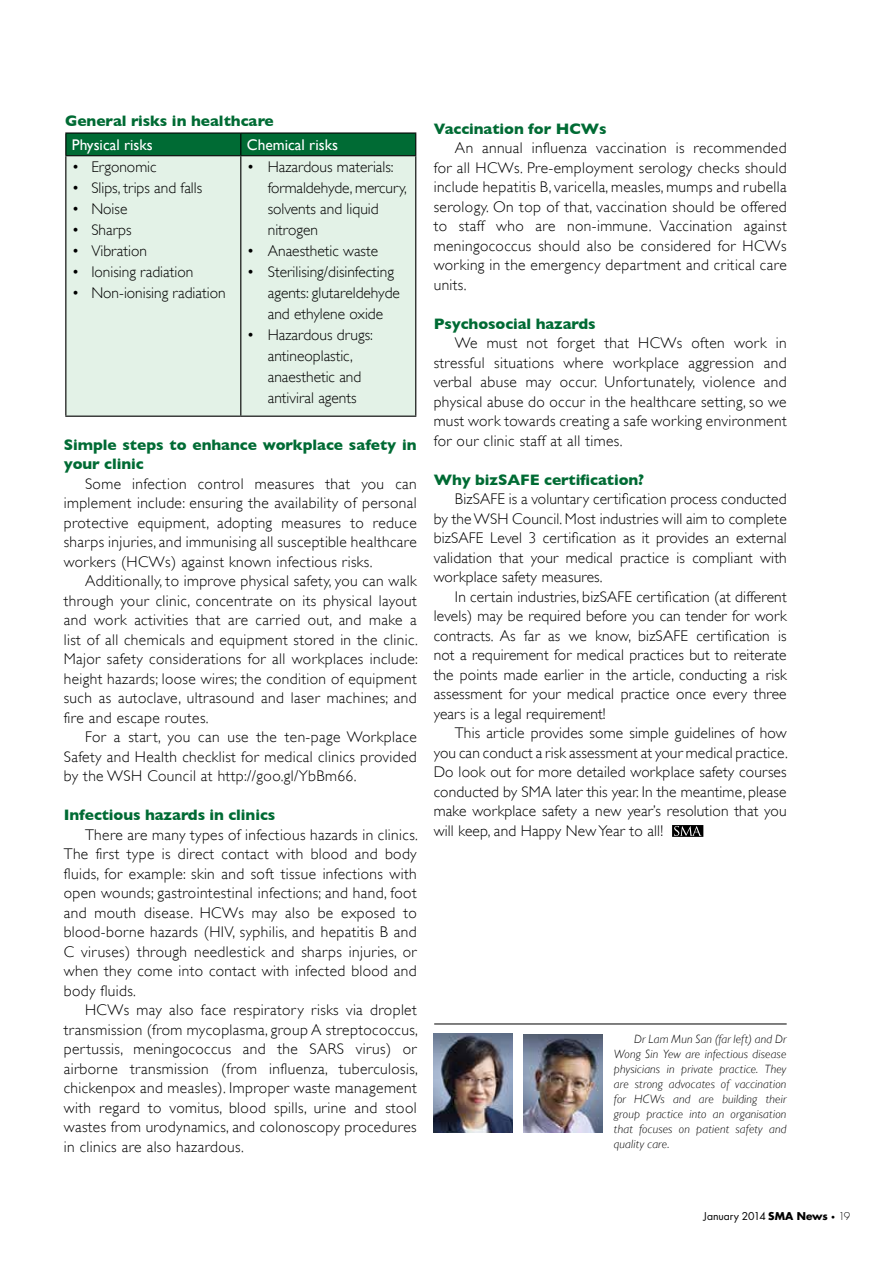
<style>
.page{position:relative;width:893px;height:1263px;background:#fff}
.page>*{position:absolute;margin:0;border:0;box-sizing:border-box;transform-origin:0 0}
.t1{font:300 15.45px/19.5px "Gill Sans";letter-spacing:.01em;color:#000;text-align:justify}
.t2{font:700 15.45px/19.5px "Gill Sans";letter-spacing:-.005em;color:#006b34}
.t3{font:15.45px "Gill Sans";color:#fff}
.t4{font:italic 300 12px/15px "Gill Sans";letter-spacing:.015em;color:#000;text-align:justify}
.t5{font:10.5px "Futura";letter-spacing:-.005em;color:#000}
.s1{font-weight:700}
.s2{font-weight:300;font-size:7.5px}
.s3{font-weight:300}
</style>
<div class="page">
<img style="left:434px;top:1034px;width:79px;height:98px">
<hr style="left:434px;top:1024px;width:353px;height:1px;background:#000">
<img style="left:523px;top:1034px;width:79px;height:98px">
<div style="left:66px;top:156px;width:349px;height:260px;background:#e3f2e7"></div>
<hr style="left:65px;top:132px;width:176px;height:2px;background:#000">
<hr style="left:241px;top:132px;width:175px;height:2px;background:#000">
<div style="left:65px;top:133px;width:351px;height:22px;background:#006b34"></div>
<hr style="left:65px;top:155px;width:176px;height:1px;background:#000">
<hr style="left:65px;top:156px;width:1px;height:260px;background:#000">
<hr style="left:241px;top:155px;width:175px;height:1px;background:#000">
<hr style="left:240px;top:156px;width:1px;height:260px;background:#000">
<hr style="left:415px;top:156px;width:1px;height:260px;background:#000">
<hr style="left:65px;top:416px;width:176px;height:1px;background:#000">
<hr style="left:241px;top:416px;width:175px;height:1px;background:#000">
<svg style="left:672px;top:825px;width:31px;height:12px"></svg>
<p class="t2" style="left:65px;top:111px;width:210px">General risks in healthcare</p>
<p class="t3" style="left:72px;top:135px;width:83px">Physical risks</p>
<p class="t3" style="left:247px;top:135px;width:93px">Chemical risks</p>
<p class="t1" style="left:72px;top:157px;width:86px">• Ergonomic</p>
<p class="t1" style="left:72px;top:178px;width:132px">• Slips, trips and falls</p>
<p class="t1" style="left:72px;top:199px;width:57px">• Noise</p>
<p class="t1" style="left:72px;top:220px;width:61px">• Sharps</p>
<p class="t1" style="left:72px;top:241px;width:77px">• Vibration</p>
<p class="t1" style="left:72px;top:262px;width:123px">• Ionising radiation</p>
<p class="t1" style="left:72px;top:283px;width:155px">• Non-ionising radiation</p>
<p class="t1" style="left:268px;top:157px;width:140px;line-height:21px;text-align:left;text-indent:-21px">• Hazardous materials: formaldehyde, mercury, solvents and liquid nitrogen</p>
<p class="t1" style="left:247px;top:241px;width:133px">• Anaesthetic waste</p>
<p class="t1" style="left:268px;top:262px;width:134px;line-height:21px;text-align:left;text-indent:-21px">• Sterilising/disinfecting agents: glutareldehyde and ethylene oxide</p>
<p class="t1" style="left:268px;top:325px;width:107px;line-height:21px;text-align:left;text-indent:-21px">• Hazardous drugs: antineoplastic, anaesthetic and antiviral agents</p>
<p class="t2" style="left:64px;top:435px;width:354px">Simple steps to enhance workplace safety in your clinic</p>
<p class="t1" style="left:64px;top:474px;width:354px;text-indent:21px">Some infection control measures that you can implement include: ensuring the availability of personal protective equipment, adopting measures to reduce sharps injuries, and immunising all susceptible healthcare workers (HCWs) against known infectious risks.</p>
<p class="t1" style="left:64px;top:571px;width:356px;text-indent:21px">Additionally, to improve physical safety, you can walk through your clinic, concentrate on its physical layout and work activities that are carried out, and make a list of all chemicals and equipment stored in the clinic.<br>Major safety considerations for all workplaces include: height hazards; loose wires; the condition of equipment such as autoclave, ultrasound and laser machines; and fire and escape routes.</p>
<p class="t1" style="left:64px;top:727px;width:354px;text-indent:21px">For a start, you can use the ten-page Workplace Safety and Health checklist for medical clinics provided by the WSH Council at http://goo.gl/YbBm66.</p>
<p class="t2" style="left:64px;top:805px;width:213px">Infectious hazards in clinics</p>
<p class="t1" style="left:64px;top:825px;width:356px;text-indent:21px">There are many types of infectious hazards in clinics.<br>The first type is direct contact with blood and body fluids, for example: skin and soft tissue infections with open wounds; gastrointestinal infections; and hand, foot and mouth disease. HCWs may also be exposed to blood-borne hazards (HIV, syphilis, and hepatitis B and C viruses) through needlestick and sharps injuries, or when they come into contact with infected blood and body fluids.</p>
<p class="t1" style="left:64px;top:1000px;width:356px;text-indent:21px">HCWs may also face respiratory risks via droplet transmission (from mycoplasma, group A streptococcus, pertussis, meningococcus and the SARS virus) or airborne transmission (from influenza, tuberculosis, chickenpox and measles). Improper waste management with regard to vomitus, blood spills, urine and stool wastes from urodynamics, and colonoscopy procedures in clinics are also hazardous.</p>
<p class="t2" style="left:434px;top:119px;width:174px">Vaccination for HCWs</p>
<p class="t1" style="left:434px;top:138px;width:354px;text-indent:21px">An annual influenza vaccination is recommended for all HCWs. Pre-employment serology checks should include hepatitis B, varicella, measles, mumps and rubella serology. On top of that, vaccination should be offered to staff who are non-immune. Vaccination against meningococcus should also be considered for HCWs working in the emergency department and critical care units.</p>
<p class="t2" style="left:434px;top:314px;width:164px">Psychosocial hazards</p>
<p class="t1" style="left:434px;top:333px;width:354px;text-indent:21px">We must not forget that HCWs often work in stressful situations where workplace aggression and verbal abuse may occur. Unfortunately, violence and physical abuse do occur in the healthcare setting, so we must work towards creating a safe working environment for our clinic staff at all times.</p>
<p class="t2" style="left:434px;top:470px;width:212px">Why bizSAFE certification?</p>
<p class="t1" style="left:434px;top:489px;width:354px;text-indent:21px">BizSAFE is a voluntary certification process conducted by the WSH Council. Most industries will aim to complete bizSAFE Level 3 certification as it provides an external validation that your medical practice is compliant with workplace safety measures.</p>
<p class="t1" style="left:434px;top:587px;width:354px;text-indent:21px">In certain industries, bizSAFE certification (at different levels) may be required before you can tender for work contracts. As far as we know, bizSAFE certification is not a requirement for medical practices but to reiterate the points made earlier in the article, conducting a risk assessment for your medical practice once every three years is a legal requirement!</p>
<p class="t1" style="left:434px;top:723px;width:356px;text-indent:21px">This article provides some simple guidelines of how you can conduct a risk assessment at your medical practice.<br>Do look out for more detailed workplace safety courses conducted by SMA later this year. In the meantime, please make workplace safety a new year’s resolution that you will keep, and Happy New Year to all!</p>
<p class="t4" style="left:614px;top:1031px;width:174px;text-indent:20px">Dr Lam Mun San (far left) and Dr Wong Sin Yew are infectious disease physicians in private practice. They are strong advocates of vaccination for HCWs and are building their group practice into an organisation that focuses on patient safety and quality care.</p>
<p class="t5" style="left:704px;top:1209px;width:148px">January 2014 <span class="s1">SMA News</span> <span class="s2">•</span> <span class="s3">19</span></p>
</div>
